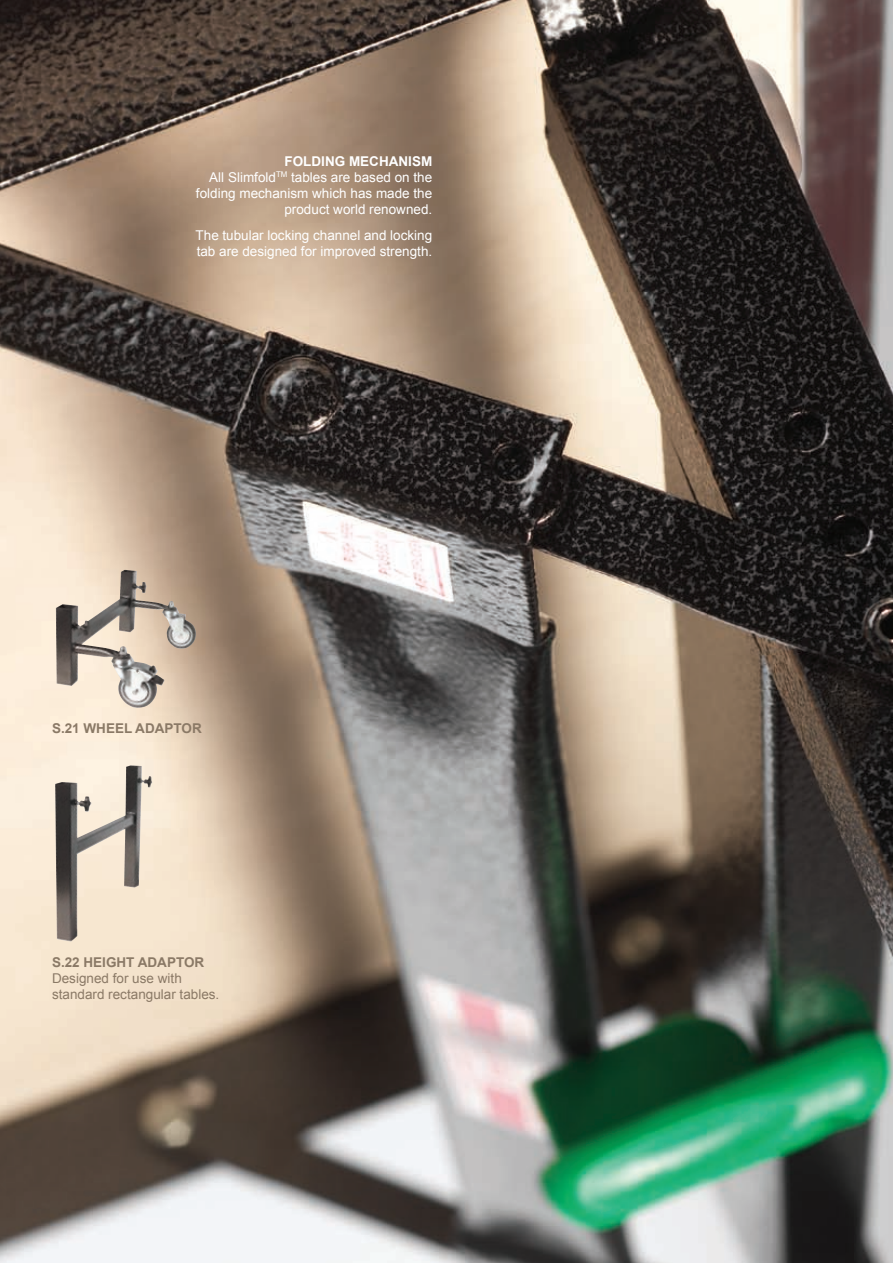
<style>
.page{position:relative;width:893px;height:1263px;background:#fff}
.page>*{position:absolute;margin:0;border:0;box-sizing:border-box;transform-origin:0 0}
.t1{font:13.5px/16.2px "Arial";color:#fff;text-align:right}
.t2{font:13.5px/16.2px "Arial";color:#8a7966}
.t3{font:700 13.5px "Arial";color:#8a7966}
.s1{font-weight:700}
</style>
<div class="page">
<img style="left:0;top:0;width:893px;height:1263px">
<img style="left:55px;top:765px;width:97px;height:177px">
<img style="left:56px;top:572px;width:140px;height:136px">
<p class="t1" style="left:196px;top:153px;width:238px"><span class="s1">FOLDING MECHANISM<br></span>All Slimfold<sup>TM</sup> tables are based on the folding mechanism which has made the product world renowned.</p>
<p class="t1" style="left:196px;top:227px;width:238px;text-align:left">The tubular locking channel and locking tab are designed for improved strength.</p>
<p class="t3" style="left:52px;top:719px;width:151px">S.21 WHEEL ADAPTOR</p>
<p class="t3" style="left:52px;top:953px;width:154px">S.22 HEIGHT ADAPTOR</p>
<p class="t2" style="left:52px;top:970px;width:169px">Designed for use with standard rectangular tables.</p>
</div>
